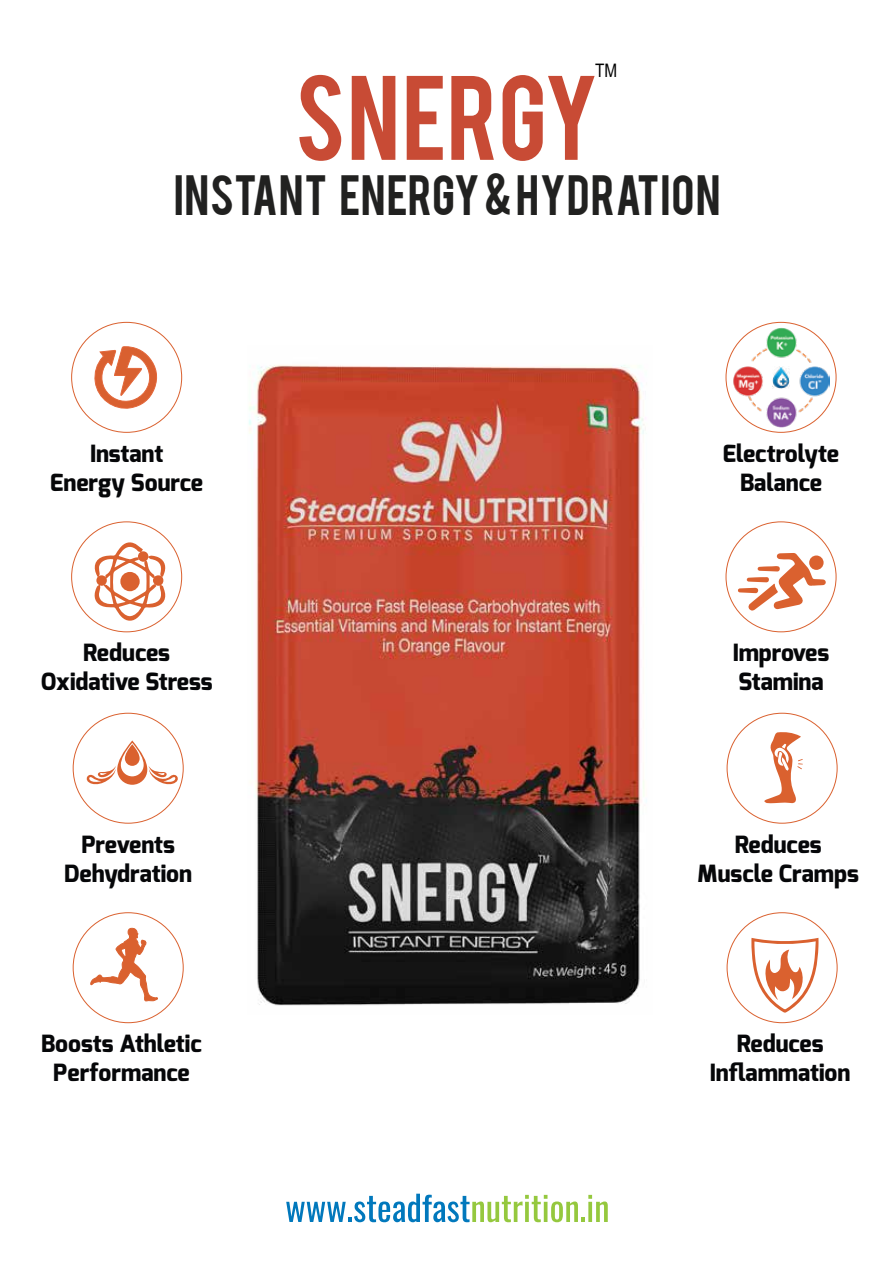
<style>
.page{position:relative;width:894px;height:1263px;background:#fff}
.page>*{position:absolute;margin:0;border:0;box-sizing:border-box;transform-origin:0 0}
.t1{font:94.2px "Bebas";color:#c84b35}
.t2{font:44.55px "Bebas";letter-spacing:.015em;color:#212120}
.t3{font:800 23.7px/28.5px "Exo";color:#060709;text-align:center}
.t4{font:18.6px "Arial Narrow";color:#000}
</style>
<div class="page">
<svg style="left:286px;top:1193px;width:321px;height:29px"></svg>
<svg style="left:725px;top:322px;width:110px;height:110px"></svg>
<svg style="left:764px;top:732px;width:38px;height:71px"></svg>
<svg style="left:94px;top:346px;width:64px;height:63px"></svg>
<svg style="left:117px;top:740px;width:30px;height:44px"></svg>
<svg style="left:121px;top:743px;width:23px;height:33px"></svg>
<svg style="left:125px;top:744px;width:14px;height:22px"></svg>
<svg style="left:94px;top:521px;width:75px;height:112px"></svg>
<div style="left:139px;top:552px;width:8px;height:9px;background:#da612f;border-radius:50%"></div>
<div style="left:138px;top:551px;width:10px;height:11px;border:2px solid #da612f;border-radius:50%"></div>
<div style="left:154px;top:576px;width:8px;height:9px;background:#da612f;border-radius:50%"></div>
<div style="left:153px;top:575px;width:10px;height:11px;border:2px solid #da612f;border-radius:50%"></div>
<div style="left:97px;top:576px;width:9px;height:9px;background:#da612f;border-radius:50%"></div>
<div style="left:96px;top:575px;width:11px;height:11px;border:2px solid #da612f;border-radius:50%"></div>
<div style="left:121px;top:573px;width:18px;height:17px;background:#da612f;border-radius:50%"></div>
<div style="left:120px;top:572px;width:20px;height:19px;border:2px solid #da612f;border-radius:50%"></div>
<svg style="left:737px;top:553px;width:88px;height:57px"></svg>
<svg style="left:89px;top:927px;width:69px;height:89px"></svg>
<svg style="left:751px;top:938px;width:67px;height:74px"></svg>
<svg style="left:148px;top:766px;width:34px;height:20px"></svg>
<svg style="left:86px;top:766px;width:30px;height:19px"></svg>
<img style="left:732px;top:327px;width:97px;height:100px">
<img style="left:772px;top:366px;width:17px;height:23px">
<img style="left:249px;top:365px;width:398px;height:641px">
<p class="t4" style="left:595px;top:57px;width:24px">TM</p>
<h1 class="t1" style="left:295px;top:49px;width:305px">SNERGY</h1>
<h2 class="t2" style="left:173px;top:163px;width:549px">INSTANT ENERGY &amp; HYDRATION</h2>
<p class="t3" style="left:50px;top:440px;width:154px">Instant<br>Energy Source</p>
<p class="t3" style="left:41px;top:639px;width:173px">Reduces<br>Oxidative Stress</p>
<p class="t3" style="left:722px;top:440px;width:118px">Electrolyte<br>Balance</p>
<p class="t3" style="left:732px;top:639px;width:98px;text-align:left">Improves<br>Stamina</p>
<p class="t3" style="left:64px;top:830px;width:129px">Prevents<br>Dehydration</p>
<p class="t3" style="left:697px;top:830px;width:163px">Reduces<br>Muscle Cramps</p>
<p class="t3" style="left:41px;top:1029px;width:162px">Boosts Athletic<br>Performance</p>
<p class="t3" style="left:709px;top:1029px;width:142px">Reduces<br>Inflammation</p>
</div>
